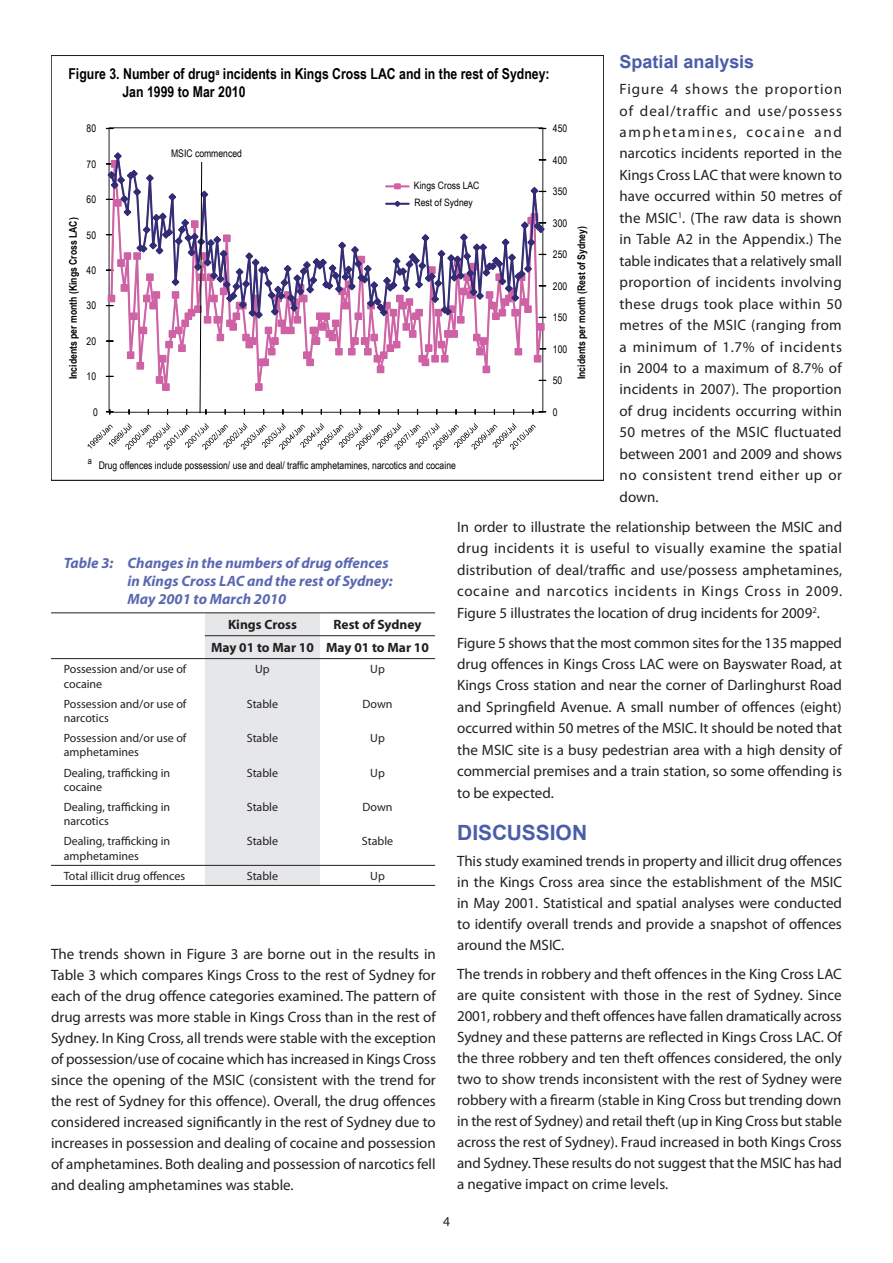
<style>
.page{position:relative;width:893px;height:1263px;background:#fff}
.page>*{position:absolute;margin:0;border:0;box-sizing:border-box;transform-origin:0 0}
.t1{font:700 21px "Arial";letter-spacing:-.005em;color:#4a5da9}
.t2{font:700 18px "Arial";color:#4a5da9}
.t3{font:15px/21.5px "Myriad Pro";color:#231f20;text-align:justify}
.t4{font:italic 700 15px/18px "Myriad Pro";color:#5a68b0}
.t5{font:700 15px/18px "Arial Narrow";color:#000}
.t6{font:700 13.5px/23px "Myriad Pro";color:#231f20}
.t7{font:12px/14.4px "Myriad Pro";color:#231f20}
.t8{font:10.5px "Arial Narrow";color:#000}
.t9{font:700 10.5px "Arial Narrow";color:#000}
.t10{font:10.2px/17px "Arial Narrow";color:#000}
</style>
<div class="page">
<div style="left:205px;top:614px;width:115px;height:271px;background:#e6e7e9"></div>
<hr style="left:51px;top:613px;width:154px;height:1px;background:#231f20">
<hr style="left:51px;top:658px;width:154px;height:1px;background:#231f20">
<hr style="left:205px;top:613px;width:115px;height:1px;background:#231f20">
<hr style="left:320px;top:613px;width:115px;height:1px;background:#231f20">
<hr style="left:205px;top:658px;width:115px;height:1px;background:#231f20">
<hr style="left:320px;top:658px;width:115px;height:1px;background:#231f20">
<hr style="left:205px;top:635px;width:115px;height:1px;background:#231f20">
<hr style="left:320px;top:635px;width:115px;height:1px;background:#231f20">
<hr style="left:51px;top:885px;width:154px;height:1px;background:#231f20">
<hr style="left:205px;top:885px;width:115px;height:1px;background:#231f20">
<hr style="left:320px;top:885px;width:115px;height:1px;background:#231f20">
<hr style="left:51px;top:865px;width:154px;height:1px;background:#231f20">
<hr style="left:205px;top:865px;width:115px;height:1px;background:#231f20">
<hr style="left:320px;top:865px;width:115px;height:1px;background:#231f20">
<svg style="left:88px;top:423px;width:448px;height:27px"></svg>
<div style="left:51px;top:55px;width:553px;height:425px;border:2px solid #231f20"></div>
<svg style="left:106px;top:153px;width:440px;height:261px"></svg>
<div style="left:164px;top:146px;width:85px;height:16px;background:#fff"></div>
<p class="t2" style="left:619px;top:50px;width:136px">Spatial analysis</p>
<p class="t3" style="left:619px;top:78px;width:224px">Figure 4 shows the proportion of deal/traffic and use/possess amphetamines, cocaine and narcotics incidents reported in the Kings Cross LAC that were known to have occurred within 50 metres of the MSIC<sup>1</sup> . (The raw data is shown in Table A2 in the Appendix.) The table indicates that a relatively small proportion of incidents involving these drugs took place within 50 metres of the MSIC (ranging from a minimum of 1 .7% of incidents in 2004 to a maximum of 8.7% of incidents in 2007). The proportion of drug incidents occurring within 50 metres of the MSIC fluctuated between 2001 and 2009 and shows no consistent trend either up or down.</p>
<p class="t3" style="left:457px;top:516px;width:387px">In order to illustrate the relationship between the MSIC and drug incidents it is useful to visually examine the spatial distribution of deal/traffic and use/possess amphetamines, cocaine and narcotics incidents in Kings Cross in 2009.<br>Figure 5 illustrates the location of drug incidents for 2009<sup>2</sup>.</p>
<p class="t3" style="left:457px;top:631px;width:386px">Figure 5 shows that the most common sites for the 1 35 mapped drug offences in Kings Cross LAC were on Bayswater Road, at Kings Cross station and near the corner of Darlinghurst Road and Springfield Avenue. A small number of offences (eight) occurred within 50 metres of the MSIC. It should be noted that the MSIC site is a busy pedestrian area with a high density of commercial premises and a train station, so some offending is to be expected.</p>
<h1 class="t1" style="left:457px;top:819px;width:132px">Discussion</h1>
<p class="t3" style="left:457px;top:850px;width:387px;line-height:21px">This study examined trends in property and illicit drug offences in the Kings Cross area since the establishment of the MSIC in May 2001 . Statistical and spatial analyses were conducted to identify overall trends and provide a snapshot of offences around the MSIC.</p>
<p class="t3" style="left:457px;top:963px;width:386px;line-height:21px">The trends in robbery and theft offences in the King Cross LAC are quite consistent with those in the rest of Sydney. Since 2001 , robbery and theft offences have fallen dramatically across Sydney and these patterns are reflected in Kings Cross LAC. Of the three robbery and ten theft offences considered, the only two to show trends inconsistent with the rest of Sydney were robbery with a firearm (stable in King Cross but trending down in the rest of Sydney) and retail theft (up in King Cross but stable across the rest of Sydney). Fraud increased in both Kings Cross and Sydney. These results do not suggest that the MSIC has had a negative impact on crime levels.</p>
<p class="t5" style="left:122px;top:64px;width:429px;text-indent:-54px">Figure 3. Number of drug<sup>a</sup> incidents in Kings Cross LAC and in the rest of Sydney:<br>Jan 1999 to Mar 2010</p>
<p class="t8" style="left:87px;top:121px;width:11px">80</p>
<p class="t8" style="left:553px;top:121px;width:16px">450</p>
<p class="t8" style="left:171px;top:145px;width:72px">MSIC commenced</p>
<p class="t8" style="left:553px;top:152px;width:16px">400</p>
<p class="t8" style="left:87px;top:156px;width:11px">70</p>
<p class="t10" style="left:414px;top:177px;width:67px">Kings Cross LAC<br>Rest of Sydney</p>
<p class="t8" style="left:553px;top:184px;width:16px">350</p>
<p class="t8" style="left:87px;top:192px;width:11px">60</p>
<p class="t9" style="left:65px;top:379px;width:163px;rotate:-90deg">Incidents per month (Kings Cross LAC)</p>
<p class="t9" style="left:574px;top:379px;width:155px;rotate:-90deg">Incidents per month (Rest of Sydney)</p>
<p class="t8" style="left:553px;top:215px;width:16px">300</p>
<p class="t8" style="left:87px;top:227px;width:11px">50</p>
<p class="t8" style="left:553px;top:247px;width:16px">250</p>
<p class="t8" style="left:87px;top:263px;width:11px">40</p>
<p class="t8" style="left:553px;top:278px;width:16px">200</p>
<p class="t8" style="left:87px;top:298px;width:11px">30</p>
<p class="t8" style="left:553px;top:310px;width:16px">150</p>
<p class="t8" style="left:87px;top:333px;width:11px">20</p>
<p class="t8" style="left:553px;top:341px;width:16px">100</p>
<p class="t8" style="left:87px;top:369px;width:11px">10</p>
<p class="t8" style="left:553px;top:373px;width:11px">50</p>
<p class="t8" style="left:93px;top:404px;width:6px">0</p>
<p class="t8" style="left:553px;top:404px;width:6px">0</p>
<p class="t8" style="left:88px;top:457px;width:370px"><sup>a</sup> Drug offences include possession/ use and deal/ traffic amphetamines, narcotics and cocaine</p>
<p class="t4" style="left:128px;top:554px;width:267px;text-indent:-64px">Table 3: Changes in the numbers of drug offences in Kings Cross LAC and the rest of Sydney:<br>May 2001 to March 2010</p>
<p class="t6" style="left:228px;top:613px;width:70px">Kings Cross</p>
<p class="t6" style="left:211px;top:613px;width:219px;text-indent:123px">Rest of Sydney<br>May 01 to Mar 10 May 01 to Mar 10</p>
<p class="t7" style="left:64px;top:662px;width:124px">Possession and/or use of cocaine</p>
<p class="t7" style="left:255px;top:662px;width:16px">Up</p>
<p class="t7" style="left:370px;top:662px;width:16px">Up</p>
<p class="t7" style="left:64px;top:696px;width:124px">Possession and/or use of narcotics</p>
<p class="t7" style="left:247px;top:696px;width:33px">Stable</p>
<p class="t7" style="left:363px;top:696px;width:32px">Down</p>
<p class="t7" style="left:64px;top:731px;width:124px">Possession and/or use of amphetamines</p>
<p class="t7" style="left:247px;top:731px;width:33px">Stable</p>
<p class="t7" style="left:370px;top:731px;width:16px">Up</p>
<p class="t7" style="left:64px;top:765px;width:108px">Dealing, trafficking in cocaine</p>
<p class="t7" style="left:247px;top:765px;width:33px">Stable</p>
<p class="t7" style="left:370px;top:765px;width:16px">Up</p>
<p class="t7" style="left:64px;top:799px;width:108px">Dealing, trafficking in narcotics</p>
<p class="t7" style="left:247px;top:799px;width:33px">Stable</p>
<p class="t7" style="left:363px;top:799px;width:32px">Down</p>
<p class="t7" style="left:64px;top:834px;width:108px">Dealing, trafficking in amphetamines</p>
<p class="t7" style="left:247px;top:834px;width:33px">Stable</p>
<p class="t7" style="left:362px;top:834px;width:33px">Stable</p>
<p class="t7" style="left:64px;top:868px;width:123px">Total illicit drug offences</p>
<p class="t7" style="left:247px;top:868px;width:33px">Stable</p>
<p class="t7" style="left:370px;top:868px;width:16px">Up</p>
<p class="t3" style="left:51px;top:943px;width:386px;line-height:21px">The trends shown in Figure 3 are borne out in the results in Table 3 which compares Kings Cross to the rest of Sydney for each of the drug offence categories examined. The pattern of drug arrests was more stable in Kings Cross than in the rest of Sydney. In King Cross, all trends were stable with the exception of possession/use of cocaine which has increased in Kings Cross since the opening of the MSIC (consistent with the trend for the rest of Sydney for this offence). Overall, the drug offences considered increased significantly in the rest of Sydney due to increases in possession and dealing of cocaine and possession of amphetamines. Both dealing and possession of narcotics fell and dealing amphetamines was stable.</p>
</div>
